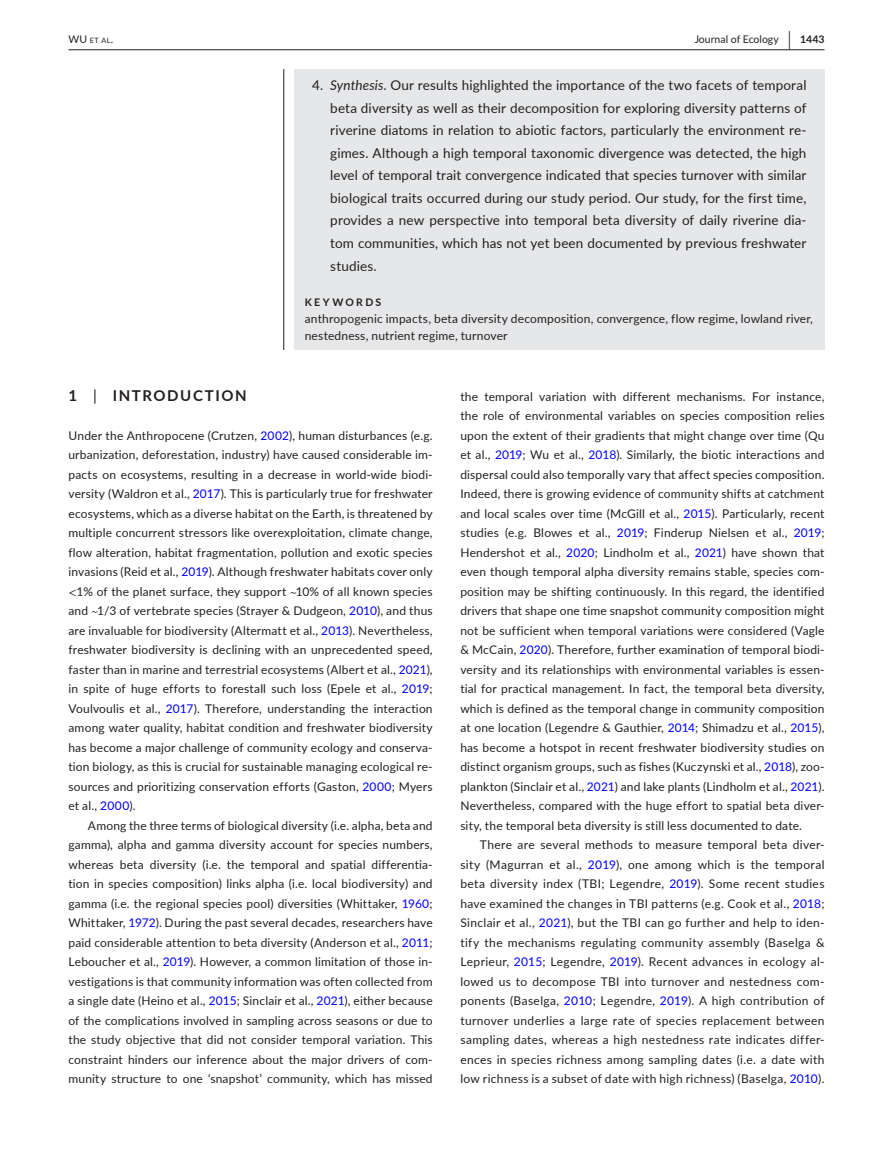
<style>
.page{position:relative;width:893px;height:1174px;background:#fff}
.page>*{position:absolute;margin:0;border:0;box-sizing:border-box;transform-origin:0 0}
.t1{font:700 15px "Lato";letter-spacing:.105em;color:#231f20}
.t2{font:13.5px/22.5px "Lato";letter-spacing:.01em;color:#231f20;text-align:justify}
.t3{font:12px/19.5px "Lato";letter-spacing:.015em;color:#231f20;text-align:justify}
.t4{font:10.5px "Lato";color:#231f20}
.t5{font:700 10.5px "Lato";letter-spacing:.22em;color:#231f20}
.t6{font:7.35px "Lato";color:#231f20}
.s1{font-size:10.5px}
.s2{font-weight:700;font-size:19.5px}
.s3{font-weight:700}
.s4{font-style:italic}
.s5{font-weight:400}
.s6{color:#00f}
.s7{font-family:"STIX"}
</style>
<div class="page">
<hr style="left:68px;top:49px;width:756px;height:1px;background:#231f20">
<div style="left:294px;top:69px;width:530px;height:281px;background:#e6e7e9"></div>
<hr style="left:283px;top:69px;width:1px;height:281px;background:#231f20">
<p class="t6" style="left:68px;top:35px;width:46px"><span class="s1">WU</span> et al<span class="s1">.</span></p>
<p class="t4" style="left:695px;top:31px;width:131px">Journal of Ecology <span class="s2">|</span> <span class="s3">1443</span></p>
<p class="t2" style="left:330px;top:74px;width:478px;text-indent:-18px">4. <span class="s4">Synthesis</span>. Our results highlighted the importance of the two facets of temporal beta diversity as well as their decomposition for exploring diversity patterns of riverine diatoms in relation to abiotic factors, particularly the environment re&shy;gimes. Although a high temporal taxonomic divergence was detected, the high level of temporal trait convergence indicated that species turnover with similar biological traits occurred during our study period. Our study, for the first time, provides a new perspective into temporal beta diversity of daily riverine dia&shy;tom communities, which has not yet been documented by previous freshwater studies.</p>
<p class="t5" style="left:305px;top:295px;width:78px">KEYWORDS</p>
<p class="t3" style="left:305px;top:310px;width:510px;line-height:16.5px">anthropogenic impacts, beta diversity decomposition, convergence, flow regime, lowland river, nestedness, nutrient regime, turnover</p>
<p class="t1" style="left:68px;top:384px;width:180px">1 <span class="s5">|</span> INTRODUCTION</p>
<p class="t3" style="left:68px;top:425px;width:366px">Under the Anthropocene (Crutzen, <span class="s6">2002</span>), human disturbances (e.g. urbanization, deforestation, industry) have caused considerable im&shy;pacts on ecosystems, resulting in a decrease in world-wide biodi&shy;versity (Waldron et al., <span class="s6">2017</span>). This is particularly true for freshwater ecosystems, which as a diverse habitat on the Earth, is threatened by multiple concurrent stressors like overexploitation, climate change, flow alteration, habitat fragmentation, pollution and exotic species invasions (Reid et al., <span class="s6">2019</span>). Although freshwater habitats cover only <span class="s7">&lt;</span>1% of the planet surface, they support <span class="s7">~</span>10% of all known species and <span class="s7">~</span>1/3 of vertebrate species (Strayer &amp; Dudgeon, <span class="s6">2010</span>), and thus are invaluable for biodiversity (Altermatt et al., <span class="s6">2013</span>). Nevertheless, freshwater biodiversity is declining with an unprecedented speed, faster than in marine and terrestrial ecosystems (Albert et al., <span class="s6">2021</span>), in spite of huge efforts to forestall such loss (Epele et al., <span class="s6">2019</span>; Voulvoulis et al., <span class="s6">2017</span>). Therefore, understanding the interaction among water quality, habitat condition and freshwater biodiversity has become a major challenge of community ecology and conserva&shy;tion biology, as this is crucial for sustainable managing ecological re&shy;sources and prioritizing conservation efforts (Gaston, <span class="s6">2000</span>; Myers et al., <span class="s6">2000</span>).</p>
<p class="t3" style="left:68px;top:815px;width:366px;text-indent:20px">Among the three terms of biological diversity (i.e. alpha, beta and gamma), alpha and gamma diversity account for species numbers, whereas beta diversity (i.e. the temporal and spatial differentia&shy;tion in species composition) links alpha (i.e. local biodiversity) and gamma (i.e. the regional species pool) diversities (Whittaker, <span class="s6">1960</span>; Whittaker, <span class="s6">1972</span>). During the past several decades, researchers have paid considerable attention to beta diversity (Anderson et al., <span class="s6">2011</span>; Leboucher et al., <span class="s6">2019</span>). However, a common limitation of those in&shy;vestigations is that community information was often collected from a single date (Heino et al., <span class="s6">2015</span>; Sinclair et al., <span class="s6">2021</span>), either because of the complications involved in sampling across seasons or due to the study objective that did not consider temporal variation. This constraint hinders our inference about the major drivers of com&shy;munity structure to one ‘snapshot’ community, which has missed</p>
<p class="t3" style="left:460px;top:386px;width:366px">the temporal variation with different mechanisms. For instance, the role of environmental variables on species composition relies upon the extent of their gradients that might change over time (Qu et al., <span class="s6">2019</span>; Wu et al., <span class="s6">2018</span>). Similarly, the biotic interactions and dispersal could also temporally vary that affect species composition.<br>Indeed, there is growing evidence of community shifts at catchment and local scales over time (McGill et al., <span class="s6">2015</span>). Particularly, recent studies (e.g. Blowes et al., <span class="s6">2019</span>; Finderup Nielsen et al., <span class="s6">2019</span>; Hendershot et al., <span class="s6">2020</span>; Lindholm et al., <span class="s6">2021</span>) have shown that even though temporal alpha diversity remains stable, species com&shy;position may be shifting continuously. In this regard, the identified drivers that shape one time snapshot community composition might not be sufficient when temporal variations were considered (Vagle &amp; McCain, <span class="s6">2020</span>). Therefore, further examination of temporal biodi&shy;versity and its relationships with environmental variables is essen&shy;tial for practical management. In fact, the temporal beta diversity, which is defined as the temporal change in community composition at one location (Legendre &amp; Gauthier, <span class="s6">2014</span>; Shimadzu et al., <span class="s6">2015</span>), has become a hotspot in recent freshwater biodiversity studies on distinct organism groups, such as fishes (Kuczynski et al., <span class="s6">2018</span>), zoo&shy;plankton (Sinclair et al., <span class="s6">2021</span>) and lake plants (Lindholm et al., <span class="s6">2021</span>).<br>Nevertheless, compared with the huge effort to spatial beta diver&shy;sity, the temporal beta diversity is still less documented to date.</p>
<p class="t3" style="left:460px;top:834px;width:366px;text-indent:20px">There are several methods to measure temporal beta diver&shy;sity (Magurran et al., <span class="s6">2019</span>), one among which is the temporal beta diversity index (TBI; Legendre, <span class="s6">2019</span>). Some recent studies have examined the changes in TBI patterns (e.g. Cook et al., <span class="s6">2018</span>; Sinclair et al., <span class="s6">2021</span>), but the TBI can go further and help to iden&shy;tify the mechanisms regulating community assembly (Baselga &amp; Leprieur, <span class="s6">2015</span>; Legendre, <span class="s6">2019</span>). Recent advances in ecology al&shy;lowed us to decompose TBI into turnover and nestedness com&shy;ponents (Baselga, <span class="s6">2010</span>; Legendre, <span class="s6">2019</span>). A high contribution of turnover underlies a large rate of species replacement between sampling dates, whereas a high nestedness rate indicates differ&shy;ences in species richness among sampling dates (i.e. a date with low richness is a subset of date with high richness) (Baselga, <span class="s6">2010</span>).</p>
</div>
